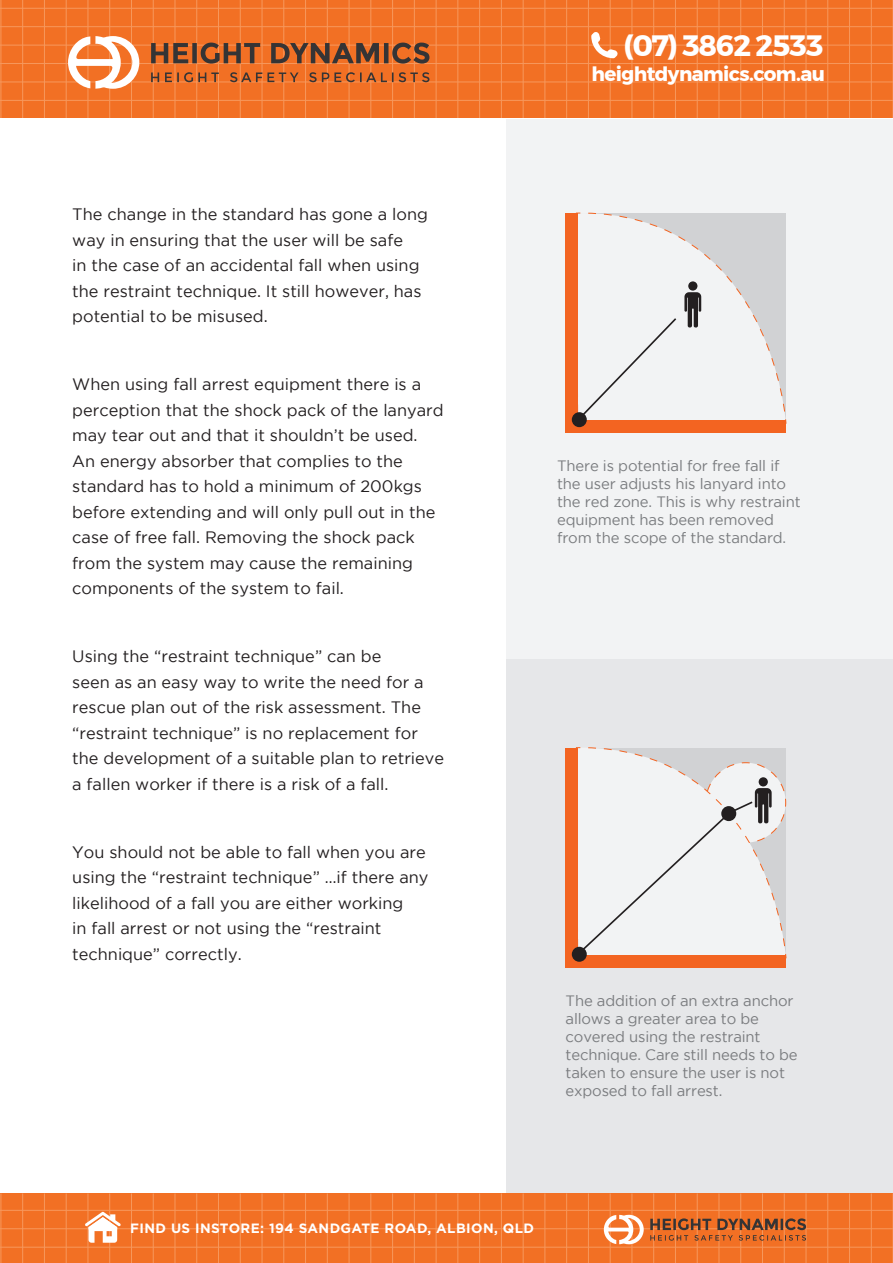
<style>
.page{position:relative;width:893px;height:1263px;background:#fff}
.page>*{position:absolute;margin:0;border:0;box-sizing:border-box;transform-origin:0 0}
.t1{font:700 29.4px "Montserrat";letter-spacing:-.04em;color:#fff}
.t2{font:700 19.95px "Montserrat";letter-spacing:-.03em;color:#fff}
.t3{font:16.5px/25.5px "Gotham";color:#231f20}
.t4{font:15px/18px "Gotham";letter-spacing:-.01em;color:#7a7c7f}
.t5{font:700 13.5px "Gotham";letter-spacing:.03em;color:#fff}
</style>
<div class="page">
<div style="left:0;top:0;width:893px;height:118px;background:#f27024"></div>
<hr style="left:0;top:8px;width:893px;height:1px;background:#f7985c">
<hr style="left:0;top:26px;width:893px;height:1px;background:#f7985c">
<hr style="left:0;top:45px;width:893px;height:1px;background:#f7985c">
<hr style="left:0;top:63px;width:893px;height:1px;background:#f7985c">
<hr style="left:0;top:82px;width:893px;height:1px;background:#f7985c">
<hr style="left:0;top:100px;width:893px;height:1px;background:#f7985c">
<hr style="left:1px;top:0;width:1px;height:118px;background:#f7985c">
<hr style="left:22px;top:0;width:1px;height:118px;background:#f7985c">
<hr style="left:44px;top:0;width:1px;height:118px;background:#f7985c">
<hr style="left:66px;top:0;width:1px;height:118px;background:#f7985c">
<hr style="left:88px;top:0;width:1px;height:118px;background:#f7985c">
<hr style="left:109px;top:0;width:1px;height:118px;background:#f7985c">
<hr style="left:131px;top:0;width:1px;height:118px;background:#f7985c">
<hr style="left:153px;top:0;width:1px;height:118px;background:#f7985c">
<hr style="left:175px;top:0;width:1px;height:118px;background:#f7985c">
<hr style="left:196px;top:0;width:1px;height:118px;background:#f7985c">
<hr style="left:218px;top:0;width:1px;height:118px;background:#f7985c">
<hr style="left:240px;top:0;width:1px;height:118px;background:#f7985c">
<hr style="left:262px;top:0;width:1px;height:118px;background:#f7985c">
<hr style="left:283px;top:0;width:1px;height:118px;background:#f7985c">
<hr style="left:305px;top:0;width:1px;height:118px;background:#f7985c">
<hr style="left:327px;top:0;width:1px;height:118px;background:#f7985c">
<hr style="left:349px;top:0;width:1px;height:118px;background:#f7985c">
<hr style="left:370px;top:0;width:1px;height:118px;background:#f7985c">
<hr style="left:392px;top:0;width:1px;height:118px;background:#f7985c">
<hr style="left:414px;top:0;width:1px;height:118px;background:#f7985c">
<hr style="left:436px;top:0;width:1px;height:118px;background:#f7985c">
<hr style="left:458px;top:0;width:1px;height:118px;background:#f7985c">
<hr style="left:479px;top:0;width:1px;height:118px;background:#f7985c">
<hr style="left:501px;top:0;width:1px;height:118px;background:#f7985c">
<hr style="left:523px;top:0;width:1px;height:118px;background:#f7985c">
<hr style="left:545px;top:0;width:1px;height:118px;background:#f7985c">
<hr style="left:566px;top:0;width:1px;height:118px;background:#f7985c">
<hr style="left:588px;top:0;width:1px;height:118px;background:#f7985c">
<hr style="left:610px;top:0;width:1px;height:118px;background:#f7985c">
<hr style="left:632px;top:0;width:1px;height:118px;background:#f7985c">
<hr style="left:653px;top:0;width:1px;height:118px;background:#f7985c">
<hr style="left:675px;top:0;width:1px;height:118px;background:#f7985c">
<hr style="left:697px;top:0;width:1px;height:118px;background:#f7985c">
<hr style="left:719px;top:0;width:1px;height:118px;background:#f7985c">
<hr style="left:740px;top:0;width:1px;height:118px;background:#f7985c">
<hr style="left:762px;top:0;width:1px;height:118px;background:#f7985c">
<hr style="left:784px;top:0;width:1px;height:118px;background:#f7985c">
<hr style="left:806px;top:0;width:1px;height:118px;background:#f7985c">
<hr style="left:827px;top:0;width:1px;height:118px;background:#f7985c">
<hr style="left:849px;top:0;width:1px;height:118px;background:#f7985c">
<hr style="left:871px;top:0;width:1px;height:118px;background:#f7985c">
<hr style="left:892px;top:0;width:1px;height:118px;background:#f7985c">
<div style="left:0;top:1193px;width:893px;height:70px;background:#f27024"></div>
<hr style="left:0;top:1210px;width:893px;height:1px;background:#f7985c">
<hr style="left:0;top:1228px;width:893px;height:1px;background:#f7985c">
<hr style="left:0;top:1247px;width:893px;height:1px;background:#f7985c">
<hr style="left:1px;top:1193px;width:1px;height:70px;background:#f7985c">
<hr style="left:22px;top:1193px;width:1px;height:70px;background:#f7985c">
<hr style="left:44px;top:1193px;width:1px;height:70px;background:#f7985c">
<hr style="left:66px;top:1193px;width:1px;height:70px;background:#f7985c">
<hr style="left:88px;top:1193px;width:1px;height:70px;background:#f7985c">
<hr style="left:109px;top:1193px;width:1px;height:70px;background:#f7985c">
<hr style="left:131px;top:1193px;width:1px;height:70px;background:#f7985c">
<hr style="left:153px;top:1193px;width:1px;height:70px;background:#f7985c">
<hr style="left:175px;top:1193px;width:1px;height:70px;background:#f7985c">
<hr style="left:196px;top:1193px;width:1px;height:70px;background:#f7985c">
<hr style="left:218px;top:1193px;width:1px;height:70px;background:#f7985c">
<hr style="left:240px;top:1193px;width:1px;height:70px;background:#f7985c">
<hr style="left:262px;top:1193px;width:1px;height:70px;background:#f7985c">
<hr style="left:283px;top:1193px;width:1px;height:70px;background:#f7985c">
<hr style="left:305px;top:1193px;width:1px;height:70px;background:#f7985c">
<hr style="left:327px;top:1193px;width:1px;height:70px;background:#f7985c">
<hr style="left:349px;top:1193px;width:1px;height:70px;background:#f7985c">
<hr style="left:370px;top:1193px;width:1px;height:70px;background:#f7985c">
<hr style="left:392px;top:1193px;width:1px;height:70px;background:#f7985c">
<hr style="left:414px;top:1193px;width:1px;height:70px;background:#f7985c">
<hr style="left:436px;top:1193px;width:1px;height:70px;background:#f7985c">
<hr style="left:458px;top:1193px;width:1px;height:70px;background:#f7985c">
<hr style="left:479px;top:1193px;width:1px;height:70px;background:#f7985c">
<hr style="left:501px;top:1193px;width:1px;height:70px;background:#f7985c">
<hr style="left:523px;top:1193px;width:1px;height:70px;background:#f7985c">
<hr style="left:545px;top:1193px;width:1px;height:70px;background:#f7985c">
<hr style="left:566px;top:1193px;width:1px;height:70px;background:#f7985c">
<hr style="left:588px;top:1193px;width:1px;height:70px;background:#f7985c">
<hr style="left:610px;top:1193px;width:1px;height:70px;background:#f7985c">
<hr style="left:632px;top:1193px;width:1px;height:70px;background:#f7985c">
<hr style="left:653px;top:1193px;width:1px;height:70px;background:#f7985c">
<hr style="left:675px;top:1193px;width:1px;height:70px;background:#f7985c">
<hr style="left:697px;top:1193px;width:1px;height:70px;background:#f7985c">
<hr style="left:719px;top:1193px;width:1px;height:70px;background:#f7985c">
<hr style="left:740px;top:1193px;width:1px;height:70px;background:#f7985c">
<hr style="left:762px;top:1193px;width:1px;height:70px;background:#f7985c">
<hr style="left:784px;top:1193px;width:1px;height:70px;background:#f7985c">
<hr style="left:806px;top:1193px;width:1px;height:70px;background:#f7985c">
<hr style="left:827px;top:1193px;width:1px;height:70px;background:#f7985c">
<hr style="left:849px;top:1193px;width:1px;height:70px;background:#f7985c">
<hr style="left:871px;top:1193px;width:1px;height:70px;background:#f7985c">
<hr style="left:892px;top:1193px;width:1px;height:70px;background:#f7985c">
<svg style="left:604px;top:1215px;width:40px;height:29px"></svg>
<svg style="left:650px;top:1218px;width:156px;height:22px"></svg>
<svg style="left:85px;top:1212px;width:36px;height:31px"></svg>
<hr style="left:89px;top:1227px;width:28px;height:2px;background:#fff">
<svg style="left:591px;top:32px;width:27px;height:26px"></svg>
<svg style="left:68px;top:36px;width:71px;height:53px"></svg>
<svg style="left:151px;top:43px;width:278px;height:21px"></svg>
<svg style="left:151px;top:72px;width:278px;height:10px"></svg>
<div style="left:506px;top:119px;width:387px;height:541px;background:#f2f3f4"></div>
<div style="left:506px;top:660px;width:387px;height:533px;background:#e6e7e9"></div>
<div style="left:566px;top:213px;width:12px;height:220px;background:#f36421"></div>
<div style="left:566px;top:420px;width:220px;height:13px;background:#f36421"></div>
<div style="left:572px;top:412px;width:15px;height:15px;background:#231f20;border-radius:50%"></div>
<svg style="left:576px;top:212px;width:211px;height:212px"></svg>
<div style="left:566px;top:748px;width:12px;height:219px;background:#f36421"></div>
<div style="left:566px;top:955px;width:220px;height:12px;background:#f36421"></div>
<div style="left:572px;top:947px;width:15px;height:15px;background:#231f20;border-radius:50%"></div>
<svg style="left:576px;top:747px;width:211px;height:212px"></svg>
<p class="t3" style="left:72px;top:202px;width:357px">The change in the standard has gone a long way in ensuring that the user will be safe<br>in the case of an accidental fall when using the restraint technique. It still however, has potential to be misused.</p>
<p class="t3" style="left:72px;top:372px;width:373px">When using fall arrest equipment there is a perception that the shock pack of the lanyard may tear out and that it shouldn’t be used.<br>An energy absorber that complies to the standard has to hold a minimum of 200kgs before extending and will only pull out in the case of free fall. Removing the shock pack from the system may cause the remaining components of the system to fail.</p>
<p class="t3" style="left:72px;top:643px;width:373px">Using the “restraint technique” can be<br>seen as an easy way to write the need for a rescue plan out of the risk assessment. The “restraint technique” is no replacement for the development of a suitable plan to retrieve a fallen worker if there is a risk of a fall.</p>
<p class="t3" style="left:72px;top:839px;width:358px">You should not be able to fall when you are using the “restraint technique” …if there any likelihood of a fall you are either working<br>in fall arrest or not using the “restraint technique” correctly.</p>
<h1 class="t1" style="left:623px;top:22px;width:202px">(07) 3862 2533</h1>
<p class="t2" style="left:591px;top:57px;width:235px">heightdynamics.com.au</p>
<p class="t4" style="left:557px;top:456px;width:245px">There is potential for free fall if the user adjusts his lanyard into the red zone. This is why restraint equipment has been removed from the scope of the standard.</p>
<p class="t4" style="left:566px;top:991px;width:234px">The addition of an extra anchor allows a greater area to be covered using the restraint technique. Care still needs to be taken to ensure the user is not exposed to fall arrest.</p>
<p class="t5" style="left:130px;top:1220px;width:405px">FIND US INSTORE: 194 SANDGATE ROAD, ALBION, QLD</p>
</div>
